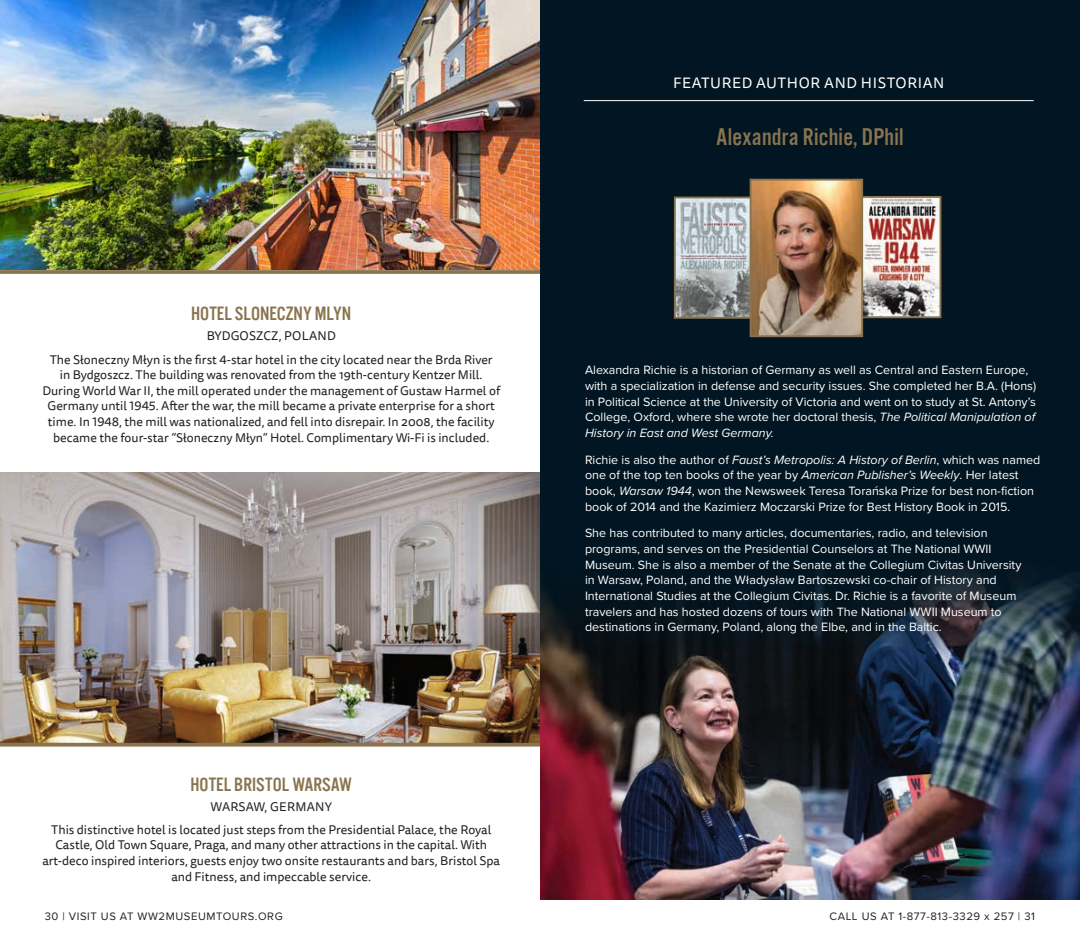
<style>
.page{position:relative;width:1080px;height:945px;background:#fff}
.page>*{position:absolute;margin:0;border:0;box-sizing:border-box;transform-origin:0 0}
.t1{font:25px "Alternate Gothic LT No 3";letter-spacing:.01em;color:#89744f}
.t2{font:20px "Alternate Gothic LT No 3";color:#89744f}
.t3{font:15px "Tisa Sans OT";letter-spacing:.04em;color:#fff}
.t4{font:12.5px/15.6px "Proxima Nova";color:#fff}
.t5{font:12.5px/15.6px "Tisa Sans OT";color:#231f20;text-align:center}
.t6{font:11.25px "Proxima Nova";letter-spacing:.05em;color:#231f20}
.s1{font-style:italic}
</style>
<div class="page">
<img style="left:0;top:0;width:540px;height:270px">
<img style="left:0;top:473px;width:540px;height:270px">
<div style="left:540px;top:0;width:540px;height:900px;background:#011622"></div>
<img style="left:540px;top:652px;width:540px;height:248px">
<svg style="left:540px;top:567px;width:540px;height:85px"></svg>
<img style="left:863px;top:199px;width:75px;height:116px">
<div style="left:859px;top:196px;width:82px;height:122px;border:2px solid #89744f"></div>
<img style="left:677px;top:200px;width:73px;height:116px">
<div style="left:674px;top:197px;width:80px;height:122px;border:2px solid #89744f"></div>
<img style="left:753px;top:182px;width:107px;height:152px">
<div style="left:750px;top:179px;width:113px;height:158px;border:2px solid #89744f"></div>
<hr style="left:584px;top:100px;width:450px;height:1px;background:#fff">
<svg style="left:0;top:270px;width:540px;height:4px;background:#8f7c59"></svg>
<svg style="left:0;top:743px;width:540px;height:4px;background:#958261"></svg>
<p class="t3" style="left:673px;top:74px;width:273px">FEATURED AUTHOR AND HISTORIAN</p>
<h2 class="t2" style="left:191px;top:303px;width:162px">HOTEL SLONECZNY MLYN</h2>
<p class="t5" style="left:50px;top:325px;width:445px;line-height:23.1px">BYDGOSZCZ, POLAND<br>The Słoneczny Młyn is the first 4-star hotel in the city located near the Brda River</p>
<p class="t5" style="left:42px;top:368px;width:459px">in Bydgoszcz. The building was renovated from the 19th-century Kentzer Mill.<br>During World War II, the mill operated under the management of Gustaw Harmel of Germany until 1945. After the war, the mill became a private enterprise for a short time. In 1948, the mill was nationalized, and fell into disrepair. In 2008, the facility became the four-star “Słoneczny Młyn” Hotel. Complimentary Wi-Fi is included.</p>
<h2 class="t2" style="left:190px;top:774px;width:163px">HOTEL BRISTOL WARSAW</h2>
<p class="t5" style="left:51px;top:795px;width:442px;line-height:23.1px">WARSAW, GERMANY<br>This distinctive hotel is located just steps from the Presidential Palace, the Royal</p>
<p class="t5" style="left:42px;top:838px;width:459px">Castle, Old Town Square, Praga, and many other attractions in the capital. With art-deco inspired interiors, guests enjoy two onsite restaurants and bars, Bristol Spa and Fitness, and impeccable service.</p>
<h1 class="t1" style="left:716px;top:124px;width:189px">Alexandra Richie, DPhil</h1>
<p class="t4" style="left:585px;top:362px;width:453px">Alexandra Richie is a historian of Germany as well as Central and Eastern Europe, with a specialization in defense and security issues. She completed her B.A. (Hons) in Political Science at the University of Victoria and went on to study at St. Antony’s College, Oxford, where she wrote her doctoral thesis, <span class="s1">The Political Manipulation of History in East and West Germany.</span></p>
<p class="t4" style="left:585px;top:451px;width:457px">Richie is also the author of <span class="s1">Faust’s Metropolis: A History of Berlin</span>, which was named one of the top ten books of the year by <span class="s1">American Publisher’s Weekly</span>. Her latest book, <span class="s1">Warsaw 1944</span>, won the Newsweek Teresa Torańska Prize for best non-fiction book of 2014 and the Kazimierz Moczarski Prize for Best History Book in 2015.</p>
<p class="t4" style="left:585px;top:525px;width:438px">She has contributed to many articles, documentaries, radio, and television programs, and serves on the Presidential Counselors at The National WWII Museum. She is also a member of the Senate at the Collegium Civitas University in Warsaw, Poland, and the Władysław Bartoszewski co-chair of History and International Studies at the Collegium Civitas. Dr. Richie is a favorite of Museum travelers and has hosted dozens of tours with The National WWII Museum to destinations in Germany, Poland, along the Elbe, and in the Baltic.</p>
<p class="t6" style="left:45px;top:908px;width:239px">30 | VISIT US AT WW2MUSEUMTOURS.ORG</p>
<p class="t6" style="left:830px;top:908px;width:207px">CALL US AT 1-877-813-3329 x 257 | 31</p>
</div>
